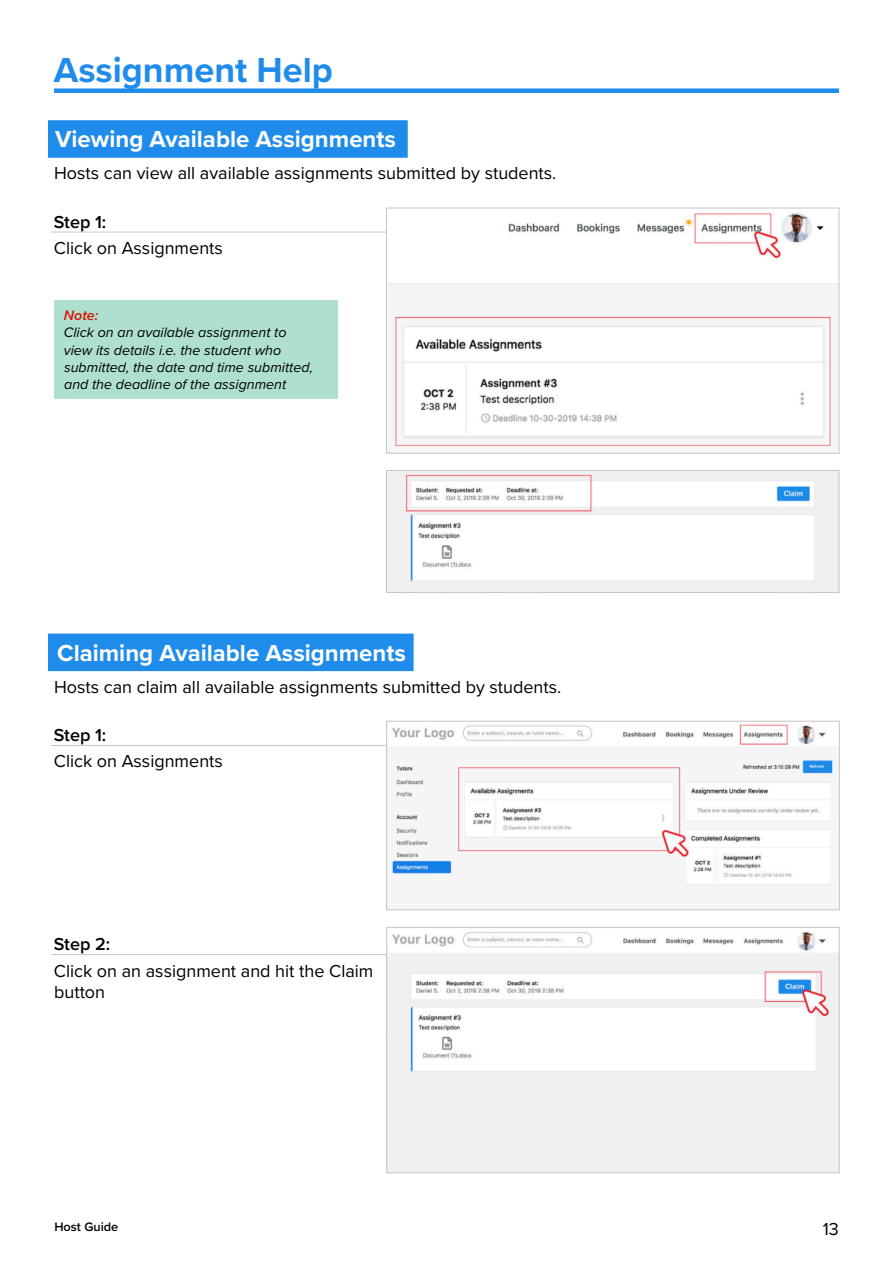
<style>
.page{position:relative;width:893px;height:1263px;background:#fff}
.page>*{position:absolute;margin:0;border:0;box-sizing:border-box;transform-origin:0 0}
.t1{font:700 36px "Proxima Nova";color:#1f8ceb}
.t2{font:700 24px "Proxima Nova";color:#fff}
.body-span{font:18px "Proxima Nova";color:#000}
.body{font:18px/21.6px "Proxima Nova";color:#000}
.step-seprate{font:600 18px "Proxima Nova";color:#000}
.notes{font:italic 14.25px/17.1px "Proxima Nova";color:#000}
.notes-2{font:italic 600 14.25px "Proxima Nova";color:#da1300}
.t3{font:600 12.75px "Proxima Nova";color:#000}
</style>
<div class="page">
<div style="left:54px;top:88px;width:785px;height:5px;background:#1f8ceb"></div>
<div style="left:48px;top:120px;width:360px;height:38px;background:#1f8ceb"></div>
<hr style="left:51px;top:232px;width:335px;height:1px;background:#c5c6c8">
<div style="left:48px;top:634px;width:366px;height:37px;background:#1f8ceb"></div>
<hr style="left:51px;top:745px;width:335px;height:1px;background:#c5c6c8">
<hr style="left:51px;top:954px;width:335px;height:1px;background:#c5c6c8">
<img style="left:388px;top:212px;width:449px;height:236px">
<div style="left:386px;top:208px;width:453px;height:245px;border:1px solid #c5c6c8"></div>
<div style="left:54px;top:300px;width:284px;height:98px;background:#afdfcf"></div>
<img style="left:388px;top:472px;width:449px;height:119px">
<div style="left:386px;top:470px;width:453px;height:123px;border:1px solid #c5c6c8"></div>
<img style="left:391px;top:724px;width:443px;height:162px">
<div style="left:386px;top:721px;width:453px;height:189px;border:1px solid #c5c6c8"></div>
<img style="left:388px;top:932px;width:449px;height:239px">
<div style="left:386px;top:927px;width:453px;height:246px;border:1px solid #c5c6c8"></div>
<h1 class="t1" style="left:54px;top:44px;width:281px">Assignment Help</h1>
<h2 class="t2" style="left:55px;top:121px;width:342px">Viewing Available Assignments</h2>
<p class="body-span" style="left:54px;top:160px;width:502px">Hosts can view all available assignments submitted by students.</p>
<p class="step-seprate" style="left:54px;top:209px;width:54px">Step 1:</p>
<p class="body" style="left:54px;top:236px;width:171px">Click on Assignments</p>
<p class="notes-2" style="left:64px;top:305px;width:36px">Note:</p>
<p class="notes" style="left:64px;top:324px;width:224px">Click on an available assignment to</p>
<p class="notes" style="left:64px;top:341px;width:251px">view its details i.e. the student who submitted, the date and time submitted,</p>
<p class="notes" style="left:64px;top:375px;width:224px">and the deadline of the assignment</p>
<h2 class="t2" style="left:57px;top:635px;width:350px">Claiming Available Assignments</h2>
<p class="body-span" style="left:54px;top:673px;width:507px">Hosts can claim all available assignments submitted by students.</p>
<p class="step-seprate" style="left:54px;top:722px;width:54px">Step 1:</p>
<p class="body" style="left:54px;top:750px;width:171px">Click on Assignments</p>
<p class="step-seprate" style="left:54px;top:931px;width:58px">Step 2:</p>
<p class="body" style="left:54px;top:959px;width:321px">Click on an assignment and hit the Claim button</p>
<p class="t3" style="left:54px;top:1217px;width:65px">Host Guide</p>
<p class="body-span" style="left:823px;top:1216px;width:18px">13</p>
</div>
